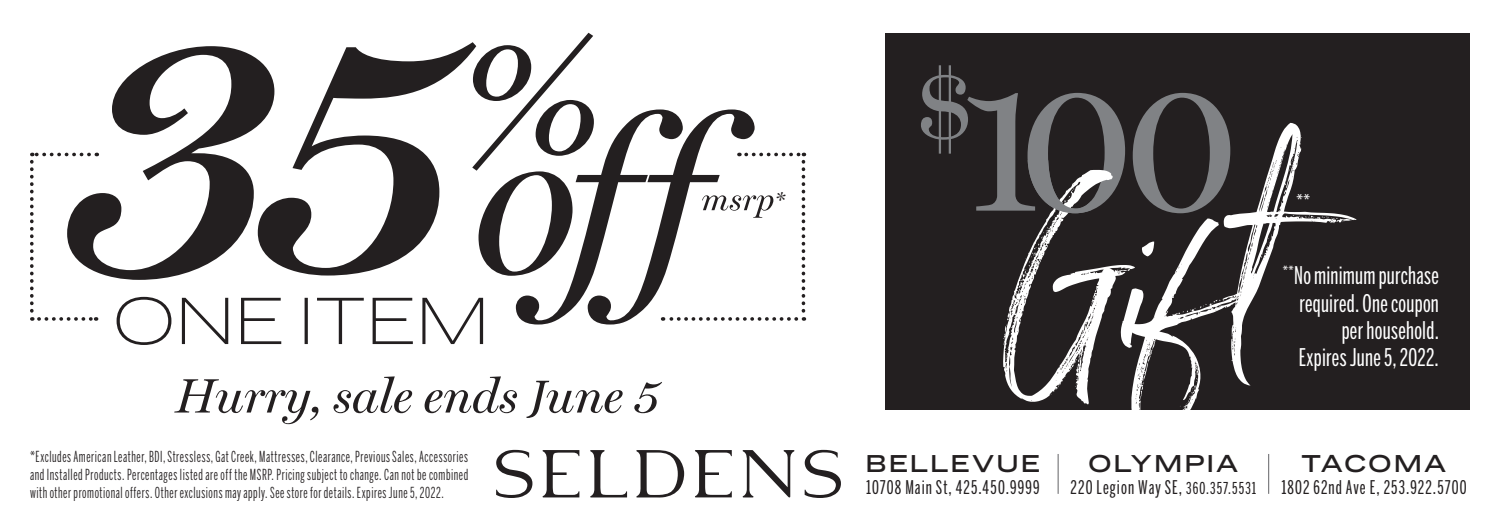
<style>
.page{position:relative;width:1500px;height:528px;background:#fff}
.page>*{position:absolute;margin:0;border:0;box-sizing:border-box;transform-origin:0 0}
.t1{font:268.5px "Northwell";color:#fff}
.t2{font:189.9px "Miller Display";color:#808285}
.t3{font:italic 30.3px "Miller Display";color:#231f20}
.t4{font:24.3px/27.3px "Benton Sans Extra Compressed";letter-spacing:.01em;color:#fff;text-align:right}
.t5{font:500 22.8px "Benton Sans Wide";letter-spacing:.075em;color:#231f20}
.t6{font:18.6px "Benton Sans Extra Compressed";letter-spacing:.06em;color:#231f20}
.t7{font:17.7px "Benton Sans Extra Compressed";color:#fff}
.t8{font:15px/18px "Benton Sans Extra Compressed";letter-spacing:.04em;color:#231f20;text-align:justify;scale:.93 1}
.s1{font-size:16.2px}
</style>
<div class="page">
<hr style="left:1268px;top:454px;width:1px;height:40px;background:#69696c">
<hr style="left:1058px;top:454px;width:1px;height:40px;background:#69696c">
<svg style="left:636px;top:450px;width:48px;height:48px"></svg>
<svg style="left:543px;top:450px;width:36px;height:47px"></svg>
<svg style="left:695px;top:450px;width:37px;height:47px"></svg>
<svg style="left:743px;top:450px;width:51px;height:48px"></svg>
<svg style="left:496px;top:450px;width:36px;height:48px"></svg>
<svg style="left:590px;top:450px;width:37px;height:47px"></svg>
<svg style="left:805px;top:450px;width:36px;height:48px"></svg>
<svg style="left:476px;top:33px;width:117px;height:138px"></svg>
<svg style="left:479px;top:109px;width:276px;height:216px"></svg>
<svg style="left:702px;top:195px;width:71px;height:23px"></svg>
<svg style="left:32px;top:153px;width:35px;height:3px"></svg>
<svg style="left:30px;top:162px;width:67px;height:159px"></svg>
<svg style="left:746px;top:153px;width:58px;height:3px"></svg>
<svg style="left:802px;top:162px;width:3px;height:159px"></svg>
<svg style="left:663px;top:317px;width:133px;height:4px"></svg>
<svg style="left:67px;top:42px;width:409px;height:238px"></svg>
<svg style="left:117px;top:297px;width:366px;height:48px"></svg>
<svg style="left:174px;top:376px;width:488px;height:48px"></svg>
<div style="left:885px;top:33px;width:585px;height:376px;background:#231f20"></div>
<svg style="left:1028px;top:160px;width:63px;height:53px"></svg>
<p class="t8" style="left:30px;top:447px;width:473px">*Excludes American Leather, BDI, Stressless, Gat Creek, Mattresses, Clearance, Previous Sales, Accessories and Installed Products. Percentages listed are off the MSRP. Pricing subject to change. Can not be combined with other promotional offers. Other exclusions may apply. See store for details. Expires June 5, 2022.</p>
<p class="t3" style="left:774px;top:185px;width:12px">*</p>
<p class="t2" style="left:913px;top:33px;width:329px"><sup>$</sup>100</p>
<p class="t1" style="left:999px;top:94px;width:282px">Gift</p>
<p class="t7" style="left:1296px;top:189px;width:15px">**</p>
<p class="t4" style="left:1283px;top:262px;width:158px"><sup>**</sup>No minimum purchase required. One coupon per household.<br>Expires June 5, 2022.</p>
<p class="t5" style="left:865px;top:449px;width:176px">BELLEVUE</p>
<p class="t6" style="left:866px;top:476px;width:175px">10708 Main St, 425.450.9999</p>
<p class="t5" style="left:1088px;top:449px;width:152px">OLYMPIA</p>
<p class="t6" style="left:1071px;top:476px;width:187px">220 Legion Way SE, <span class="s1">360.357.5531</span></p>
<p class="t5" style="left:1301px;top:449px;width:147px">TACOMA</p>
<p class="t6" style="left:1281px;top:476px;width:187px">1802 62nd Ave E, 253.922.5700</p>
</div>
